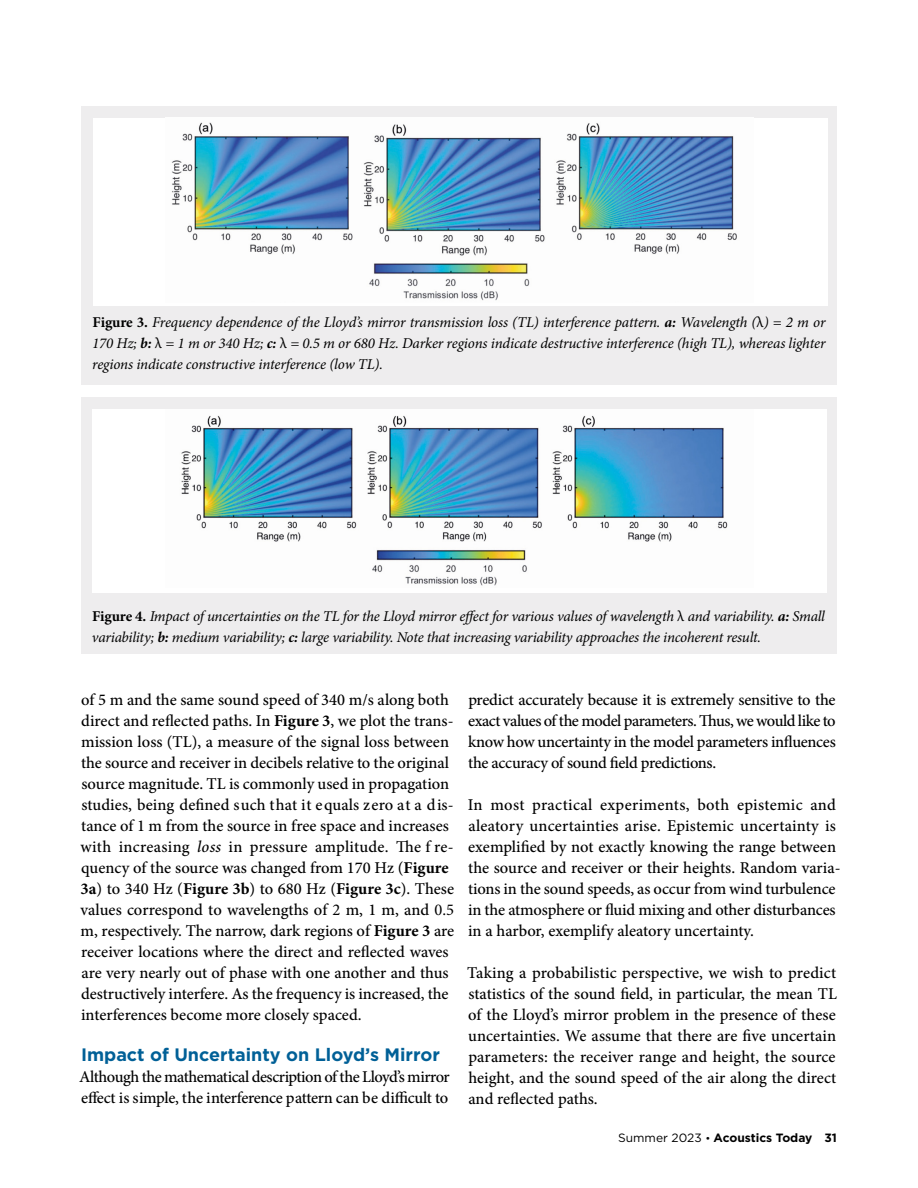
<style>
.page{position:relative;width:918px;height:1188px;background:#fff}
.page>*{position:absolute;margin:0;border:0;box-sizing:border-box;transform-origin:0 0}
.t1{font:700 18px "Gotham";color:#006097}
.t2{font:500 16.5px/21px "Minion Pro";color:#000}
.t3{font:500 16.5px/21px "Minion Pro";letter-spacing:-.025em;color:#000}
.t4{font:italic 15px/21px "Minion Pro";letter-spacing:-.015em;color:#000;text-align:justify}
.t5{font:700 12px "Gotham";color:#000}
.s1{font-weight:700;font-style:normal}
.s2{font-weight:700}
.s3{font-style:normal}
.s4{font-style:italic}
.s5{font-weight:400}
.s6{font-weight:400;font-size:10.5px}
</style>
<div class="page">
<div style="left:81px;top:106px;width:756px;height:278px;background:#eeedee"></div>
<div style="left:93px;top:118px;width:734px;height:188px;background:#fff"></div>
<img style="left:171px;top:122px;width:566px;height:179px">
<div style="left:81px;top:398px;width:756px;height:256px;background:#eeedee"></div>
<div style="left:93px;top:409px;width:734px;height:184px;background:#fff"></div>
<img style="left:181px;top:415px;width:547px;height:171px">
<p class="t4" style="left:92px;top:311px;width:735px"><span class="s1">Figure 3.</span> Frequency dependence of the Lloyd’s mirror transmission loss (TL) interference pattern. <span class="s2">a:</span> Wavelength (<span class="s3">λ</span>) = 2 m or 170 Hz; <span class="s2">b:</span> <span class="s3">λ</span> = 1 m or 340 Hz; <span class="s2">c:</span> <span class="s3">λ</span> = 0.5 m or 680 Hz. Darker regions indicate destructive interference (high TL), whereas lighter regions indicate constructive interference (low TL).</p>
<p class="t4" style="left:92px;top:606px;width:735px"><span class="s1">Figure 4.</span> Impact of uncertainties on the TL for the Lloyd mirror effect for various values of wavelength <span class="s3">λ</span> and variability. <span class="s2">a:</span> Small variability; <span class="s2">b:</span> medium variability; <span class="s2">c:</span> large variability. Note that increasing variability approaches the incoherent result.</p>
<p class="t2" style="left:81px;top:689px;width:375px">of 5 m and the same sound speed of 340 m/s along both direct and reflected paths. In <span class="s2">Figure 3</span>, we plot the trans&shy;mission loss (TL), a measure of the signal loss between the source and receiver in decibels relative to the original source magnitude. TL is commonly used in propagation studies, being defined such that it equals zero at a dis&shy;tance of 1 m from the source in free space and increases with increasing <span class="s4">loss</span> in pressure amplitude. The f re&shy;quency of the source was changed from 170 Hz (<span class="s2">Figure 3a</span>) to 340 Hz (<span class="s2">Figure 3b</span>) to 680 Hz (<span class="s2">Figure 3c</span>). These values correspond to wavelengths of <span class="s5">2</span> m, 1 m, and <span class="s5">0.5 </span>m, respectively. The narrow, dark regions of <span class="s2">Figure 3</span> are receiver locations where the direct and reflected waves are very nearly out of phase with one another and thus destructively interfere. As the frequency is increased, the interferences become more closely spaced.</p>
<p class="t1" style="left:81px;top:1043px;width:360px">Impact of Uncertainty on Lloyd’s Mirror</p>
<p class="t3" style="left:79px;top:1066px;width:372px">Although the mathematical description of the Lloyd’s mirror effect is simple, the interference pattern can be difficult to</p>
<p class="t2" style="left:468px;top:689px;width:369px;text-align:justify">predict accurately because it is extremely sensitive to the exact values of the model parameters. Thus, we would like to know how uncertainty in the model parameters influences the accuracy of sound field predictions.</p>
<p class="t2" style="left:468px;top:794px;width:374px">In most practical experiments, both epistemic and aleatory uncertainties arise. Epistemic uncertainty is exemplified by not exactly knowing the range between the source and receiver or their heights. Random varia&shy;tions in the sound speeds, as occur from wind turbulence in the atmosphere or fluid mixing and other disturbances in a harbor, exemplify aleatory uncertainty.</p>
<p class="t2" style="left:467px;top:962px;width:371px;text-align:justify">Taking a probabilistic perspective, we wish to predict statistics of the sound field, in particular, the mean TL of the Lloyd’s mirror problem in the presence of these uncertainties. We assume that there are five uncertain parameters: the receiver range and height, the source height, and the sound speed of the air along the direct and reflected paths.</p>
<p class="t5" style="left:618px;top:1130px;width:220px"><span class="s5">Summer 2023</span> <span class="s6">•</span> Acoustics Today 31</p>
</div>
